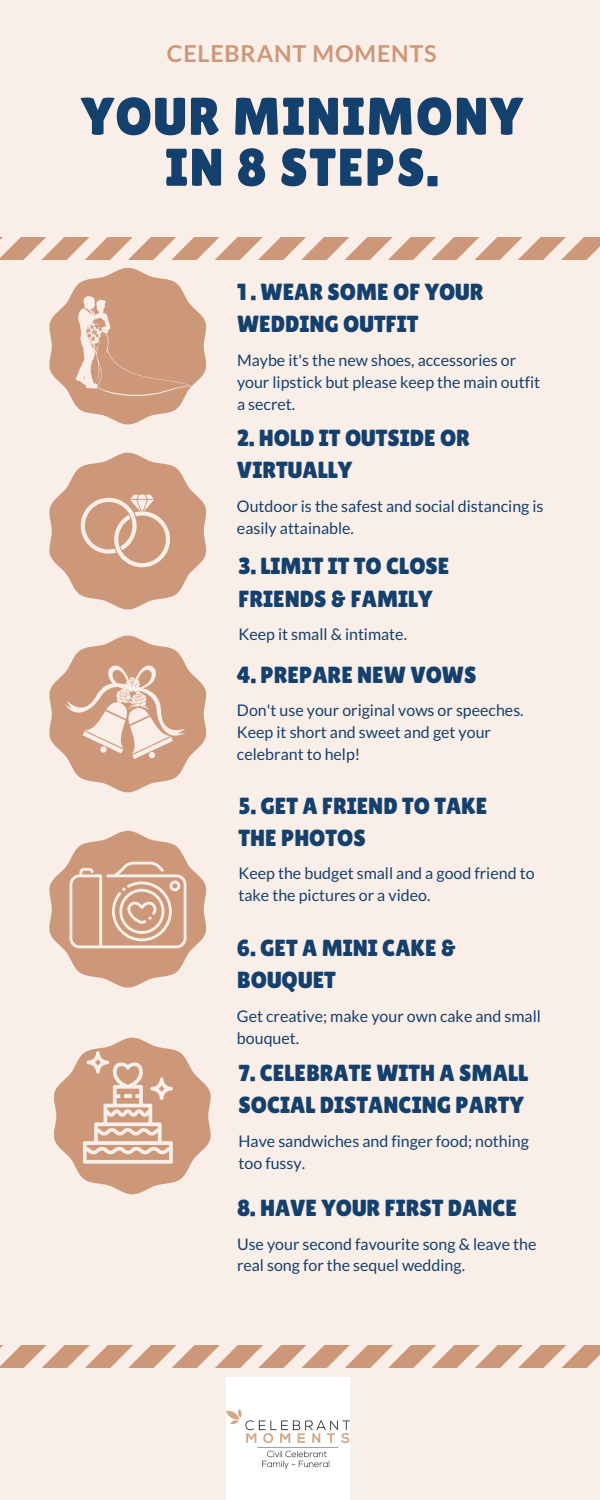
<style>
.page{position:relative;width:600px;height:1500px;background:#faeee8}
.page>*{position:absolute;margin:0;border:0;box-sizing:border-box;transform-origin:0 0}
.t1{font:53px/51px "Lilita One";letter-spacing:.03em;color:#14406d;text-align:center}
.t2{font:23.3px/32.2px "Lilita One";color:#14406d}
.t3{font:700 23.3px "Lato";letter-spacing:.035em;color:#cd9879}
.t4{font:16px/21.8px "Lato";color:#14406d}
</style>
<div class="page">
<svg style="left:0;top:237px;width:600px;height:23px"></svg>
<svg style="left:0;top:1345px;width:600px;height:23px"></svg>
<svg style="left:49px;top:268px;width:157px;height:156px"></svg>
<svg style="left:49px;top:453px;width:157px;height:156px"></svg>
<svg style="left:49px;top:636px;width:157px;height:156px"></svg>
<svg style="left:49px;top:831px;width:157px;height:156px"></svg>
<svg style="left:54px;top:1038px;width:157px;height:156px"></svg>
<img style="left:226px;top:1377px;width:123px;height:123px">
<h2 class="t3" style="left:167px;top:39px;width:271px">CELEBRANT MOMENTS</h2>
<h1 class="t1" style="left:81px;top:91px;width:443px">YOUR MINIMONY<br>IN 8 STEPS.</h1>
<h2 class="t2" style="left:237px;top:276px;width:248px">1 . WEAR SOME OF YOUR<br>WEDDING OUTFIT</h2>
<p class="t4" style="left:237px;top:349px;width:305px">Maybe it's the new shoes, accessories or your lipstick but please keep the main outfit a secret.</p>
<h2 class="t2" style="left:237px;top:422px;width:235px">2. HOLD IT OUTSIDE OR<br>VIRTUALLY</h2>
<p class="t4" style="left:237px;top:495px;width:308px">Outdoor is the safest and social distancing is easily attainable.</p>
<h2 class="t2" style="left:239px;top:550px;width:212px">3. LIMIT IT TO CLOSE<br>FRIENDS &amp; FAMILY</h2>
<p class="t4" style="left:239px;top:623px;width:170px">Keep it small &amp; intimate.</p>
<h2 class="t2" style="left:237px;top:659px;width:241px">4. PREPARE NEW VOWS</h2>
<p class="t4" style="left:237px;top:699px;width:288px">Don't use your original vows or speeches.<br>Keep it short and sweet and get your celebrant to help!</p>
<h2 class="t2" style="left:239px;top:790px;width:250px">5. GET A FRIEND TO TAKE<br>THE PHOTOS</h2>
<p class="t4" style="left:239px;top:862px;width:298px">Keep the budget small and a good friend to take the pictures or a video.</p>
<h2 class="t2" style="left:237px;top:932px;width:221px">6. GET A MINI CAKE &amp;<br>BOUQUET</h2>
<p class="t4" style="left:237px;top:1005px;width:305px">Get creative; make your own cake and small bouquet.</p>
<h2 class="t2" style="left:239px;top:1057px;width:291px">7. CELEBRATE WITH A SMALL<br>SOCIAL DISTANCING PARTY</h2>
<p class="t4" style="left:239px;top:1130px;width:292px">Have sandwiches and finger food; nothing too fussy.</p>
<h2 class="t2" style="left:237px;top:1192px;width:282px">8. HAVE YOUR FIRST DANCE</h2>
<p class="t4" style="left:237px;top:1233px;width:301px">Use your second favourite song &amp; leave the real song for the sequel wedding.</p>
</div>
